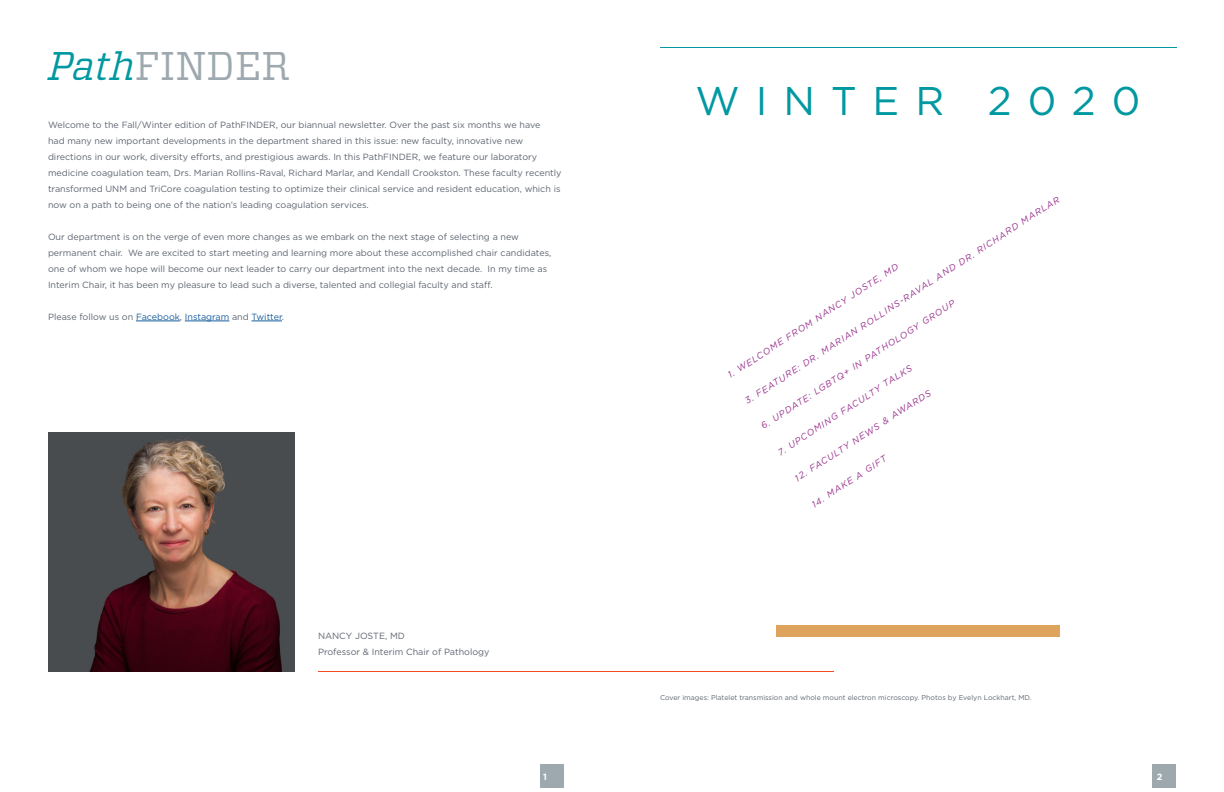
<style>
.page{position:relative;width:1224px;height:792px;background:#fff}
.page>*{position:absolute;margin:0;border:0;box-sizing:border-box;transform-origin:0 0}
.Paragraph_Style_1{font:40px "Gotham";letter-spacing:.4em;color:#0098a1}
.Paragraph_Style_1-2{font:40px "Vitesse";color:#9da8af}
.Paragraph_Style_1-3{font:9px/16px "Gotham";color:#5e6570}
.Paragraph_Style_1-4{font:italic 9px "Gotham";color:#99318d}
.Paragraph_Style_1-5{font:9px "Gotham";color:#175d9e}
.t1{font:700 9px "Gotham";color:#fff}
.Paragraph_Style_1-6{font:7px "Gotham";color:#5e6570}
.s1{font-style:italic;color:#0098a1}
.s2{color:#5e6570}
</style>
<div class="page">
<div style="left:540px;top:764px;width:24px;height:24px;background:#9da8af"></div>
<div style="left:1152px;top:764px;width:24px;height:24px;background:#9da8af"></div>
<hr style="left:136px;top:321px;width:44px;height:1px;background:#175d9e">
<hr style="left:185px;top:321px;width:44px;height:1px;background:#175d9e">
<hr style="left:252px;top:321px;width:30px;height:1px;background:#175d9e">
<img style="left:49px;top:433px;width:245px;height:238px">
<div style="left:776px;top:625px;width:284px;height:12px;background:#dea35d"></div>
<p class="Paragraph_Style_1-2" style="left:48px;top:39px;width:243px"><span class="s1">Path</span>FINDER</p>
<p class="Paragraph_Style_1-3" style="left:48px;top:117px;width:515px">Welcome to the Fall/Winter edition of PathFINDER, our biannual newsletter. Over the past six months we have<br>had many new important developments in the department shared in this issue: new faculty, innovative new directions in our work, diversity efforts, and prestigious awards. In this PathFINDER, we feature our laboratory medicine coagulation team, Drs. Marian Rollins-Raval, Richard Marlar, and Kendall Crookston. These faculty recently transformed UNM and TriCore coagulation testing to optimize their clinical service and resident education, which is now on a path to being one of the nation’s leading coagulation services.</p>
<p class="Paragraph_Style_1-3" style="left:48px;top:229px;width:505px">Our department is on the verge of even more changes as we embark on the next stage of selecting a new permanent chair. We are excited to start meeting and learning more about these accomplished chair candidates, one of whom we hope will become our next leader to carry our department into the next decade. In my time as Interim Chair, it has been my pleasure to lead such a diverse, talented and collegial faculty and staff.</p>
<p class="Paragraph_Style_1-5" style="left:48px;top:311px;width:238px"><span class="s2">Please follow us on</span> Facebook<span class="s2">,</span> Instagram <span class="s2">and</span> Twitter<span class="s2">.</span></p>
<p class="Paragraph_Style_1-3" style="left:318px;top:628px;width:88px">NANCY JOSTE, MD</p>
<p class="Paragraph_Style_1-3" style="left:318px;top:644px;width:173px">Professor &amp; Interim Chair of Pathology</p>
<p class="Paragraph_Style_1" style="left:696px;top:75px;width:446px">WINTER 2020</p>
<p class="Paragraph_Style_1-4" style="left:743px;top:397px;width:375px;rotate:-33deg">3. FEATURE: DR. MARIAN ROLLINS-RAVAL AND DR. RICHARD MARLAR</p>
<p class="Paragraph_Style_1-4" style="left:726px;top:371px;width:203px;rotate:-33deg">1. WELCOME FROM NANCY JOSTE, MD</p>
<p class="Paragraph_Style_1-4" style="left:759px;top:422px;width:231px;rotate:-33deg">6. UPDATE: LGBTQ+ IN PATHOLOGY GROUP</p>
<p class="Paragraph_Style_1-4" style="left:776px;top:448px;width:160px;rotate:-33deg">7. UPCOMING FACULTY TALKS</p>
<p class="Paragraph_Style_1-4" style="left:793px;top:474px;width:162px;rotate:-33deg">12. FACULTY NEWS &amp; AWARDS</p>
<p class="Paragraph_Style_1-4" style="left:810px;top:500px;width:88px;rotate:-33deg">14. MAKE A GIFT</p>
<p class="Paragraph_Style_1-6" style="left:660px;top:693px;width:373px">Cover images: Platelet transmission and whole mount electron microscopy. Photos by Evelyn Lockhart, MD.</p>
<p class="t1" style="left:543px;top:770px;width:5px">1</p>
<p class="t1" style="left:1157px;top:770px;width:7px">2</p>
</div>
